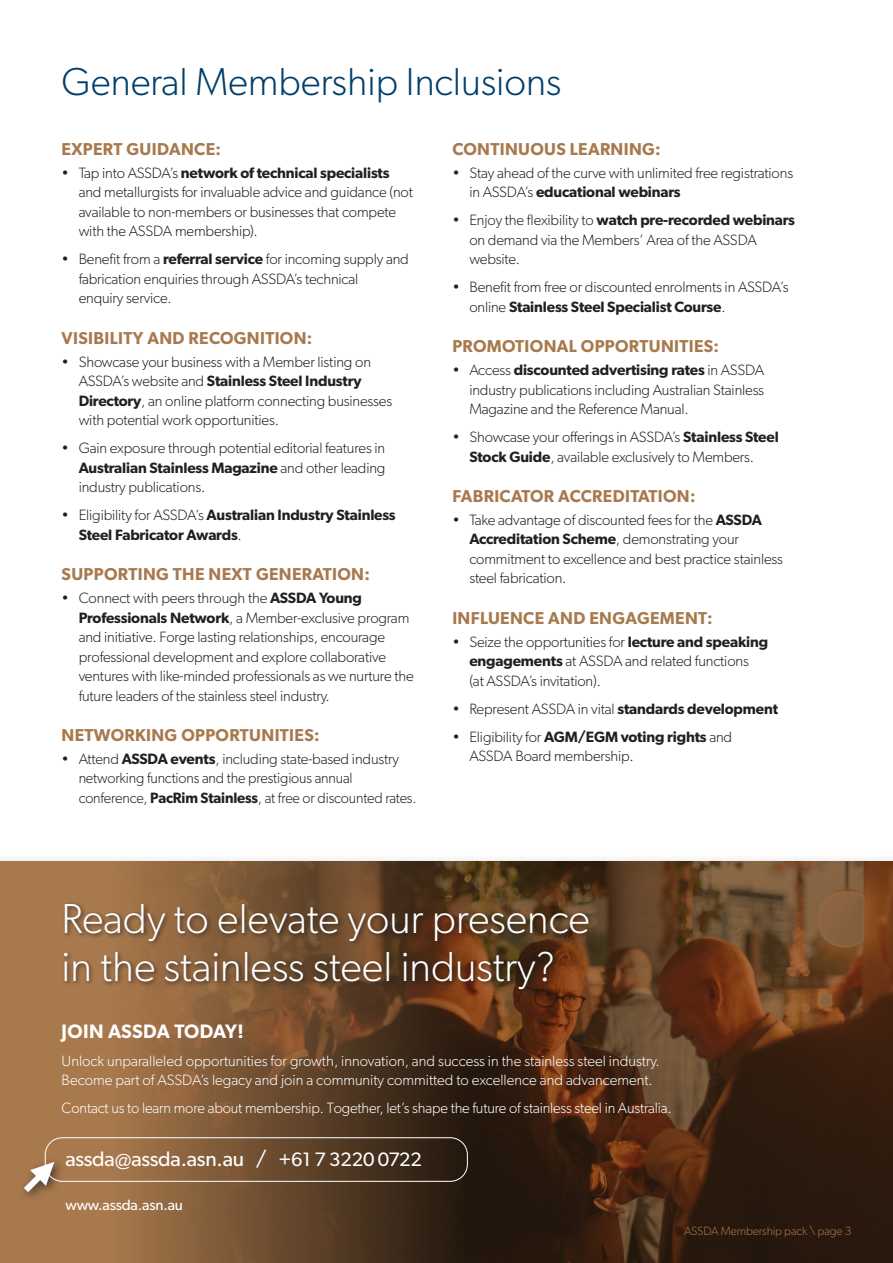
<style>
.page{position:relative;width:893px;height:1263px;background:#fff}
.page>*{position:absolute;margin:0;border:0;box-sizing:border-box;transform-origin:0 0}
.Headline{font:300 42px/48px "Gibson";color:#fff}
.Headline-2{font:300 39px "Gibson";color:#003e6b}
.body{font:21px "Gibson";letter-spacing:-.01em;color:#fff}
.Heading_3{font:600 19.5px "Gibson";letter-spacing:.01em;color:#fff}
.Heading_3-2{font:600 17.25px "Gibson";letter-spacing:.02em;color:#a8794d}
.body-2{font:300 15px/19.5px "Gibson";letter-spacing:-.01em;color:#231f20}
.Bullet{font:300 15px/19.5px "Gibson";letter-spacing:-.01em;color:#231f20}
.body-3{font:300 15px/19.5px "Gibson";color:#fff}
.body-4{font:600 15px/19.5px "Gibson";letter-spacing:-.01em;color:#231f20}
.body-5{font:15px "Gibson";letter-spacing:-.01em;color:#fff}
.body-6{font:300 12px "Gibson";letter-spacing:-.01em;color:#a8794d}
.s1{font-weight:600}
.s2{font-weight:300}
.s3{font-size:19.5px}
</style>
<div class="page">
<div style="left:0;top:861px;width:893px;height:402px;background:#a8794d"></div>
<img style="left:138px;top:861px;width:755px;height:402px">
<div style="left:62px;top:901px;width:532px;height:94px;background:#231f20;opacity:.75"></div>
<div style="left:19px;top:1156px;width:46px;height:47px;background:#231f20;opacity:.75"></div>
<svg style="left:24px;top:1162px;width:30px;height:30px"></svg>
<div style="left:45px;top:1137px;width:423px;height:45px;border:1px solid #fff;border-radius:17px"></div>
<p class="Headline-2" style="left:62px;top:58px;width:501px">General Membership Inclusions</p>
<p class="Heading_3-2" style="left:62px;top:139px;width:161px">EXPERT GUIDANCE:</p>
<p class="Bullet" style="left:79px;top:162px;width:336px;text-indent:-17px">• Tap into ASSDA’s <span class="s1">network of technical specialists </span>and metallurgists for invaluable advice and guidance (not available to non-members or businesses that compete with the ASSDA membership).</p>
<p class="Bullet" style="left:79px;top:249px;width:332px;text-indent:-17px">• Benefit from a <span class="s1">referral service</span> for incoming supply and fabrication enquiries through ASSDA’s technical<br>enquiry service.</p>
<p class="Heading_3-2" style="left:62px;top:328px;width:252px">VISIBILITY AND RECOGNITION:</p>
<p class="body-2" style="left:79px;top:351px;width:315px;text-indent:-17px">• Showcase your business with a Member listing on ASSDA’s website and <span class="s1">Stainless Steel Industry Directory</span>, an online platform connecting businesses with potential work opportunities.</p>
<p class="body-2" style="left:79px;top:438px;width:308px;text-align:justify;text-indent:-17px">• Gain exposure through potential editorial features in <span class="s1">Australian Stainless Magazine</span> and other leading industry publications.</p>
<p class="body-4" style="left:79px;top:505px;width:319px;text-indent:-17px"><span class="s2">• Eligibility for ASSDA’s</span> Australian Industry Stainless<br>Steel Fabricator Awards<span class="s2">.</span></p>
<p class="Heading_3-2" style="left:62px;top:564px;width:310px">SUPPORTING THE NEXT GENERATION:</p>
<p class="body-2" style="left:79px;top:588px;width:337px;text-indent:-17px">• Connect with peers through the <span class="s1">ASSDA Young Professionals Network</span>, a Member-exclusive program and initiative. Forge lasting relationships, encourage professional development and explore collaborative ventures with like-minded professionals as we nurture the future leaders of the stainless steel industry.</p>
<p class="Heading_3-2" style="left:62px;top:725px;width:260px">NETWORKING OPPORTUNITIES:</p>
<p class="body-2" style="left:79px;top:749px;width:339px;text-indent:-17px">• Attend <span class="s1">ASSDA events</span>, including state-based industry networking functions and the prestigious annual conference, <span class="s1">PacRim Stainless</span>, at free or discounted rates.</p>
<p class="Heading_3-2" style="left:452px;top:139px;width:210px">CONTINUOUS LEARNING:</p>
<p class="body-2" style="left:469px;top:162px;width:325px;text-indent:-17px">• Stay ahead of the curve with unlimited free registrations in ASSDA’s <span class="s1">educational webinars</span></p>
<p class="body-2" style="left:469px;top:210px;width:327px;text-indent:-17px">• Enjoy the flexibility to <span class="s1">watch pre-recorded webinars </span>on demand via the Members’ Area of the ASSDA website.</p>
<p class="body-2" style="left:469px;top:277px;width:321px;text-indent:-17px">• Benefit from free or discounted enrolments in ASSDA’s online <span class="s1">Stainless Steel Specialist Course</span>.</p>
<p class="Heading_3-2" style="left:452px;top:336px;width:268px">PROMOTIONAL OPPORTUNITIES:</p>
<p class="body-2" style="left:469px;top:360px;width:296px;text-align:justify;text-indent:-17px">• Access <span class="s1">discounted advertising rates</span> in ASSDA industry publications including Australian Stainless Magazine and the Reference Manual.</p>
<p class="body-2" style="left:452px;top:427px;width:328px;text-align:center">• Showcase your offerings in ASSDA’s <span class="s1">Stainless Steel<br>Stock Guide</span>, available exclusively to Members.</p>
<p class="Heading_3-2" style="left:452px;top:486px;width:245px">FABRICATOR ACCREDITATION:</p>
<p class="body-2" style="left:469px;top:510px;width:315px;text-indent:-17px">• Take advantage of discounted fees for the <span class="s1">ASSDA Accreditation Scheme</span>, demonstrating your commitment to excellence and best practice stainless steel fabrication.</p>
<p class="Heading_3-2" style="left:452px;top:608px;width:262px">INFLUENCE AND ENGAGEMENT:</p>
<p class="body-2" style="left:469px;top:632px;width:300px;text-indent:-17px">• Seize the opportunities for <span class="s1">lecture and speaking engagements</span> at ASSDA and related functions<br>(at ASSDA’s invitation).</p>
<p class="body-2" style="left:452px;top:699px;width:327px">• Represent ASSDA in vital <span class="s1">standards development</span></p>
<p class="body-2" style="left:469px;top:727px;width:264px;text-indent:-17px">• Eligibility for <span class="s1">AGM/EGM voting rights</span> and<br>ASSDA Board membership.</p>
<p class="Headline" style="left:62px;top:894px;width:530px">Ready to elevate your presence in the stainless steel industry?</p>
<p class="Heading_3" style="left:62px;top:1019px;width:184px">JOIN ASSDA TODAY!</p>
<p class="body-3" style="left:62px;top:1051px;width:600px">Unlock unparalleled opportunities for growth, innovation, and success in the stainless steel industry.<br>Become part of ASSDA’s legacy and join a community committed to excellence and advancement.</p>
<p class="body-3" style="left:62px;top:1098px;width:611px">Contact us to learn more about membership. Together, let’s shape the future of stainless steel in Australia.</p>
<p class="body" style="left:65px;top:1146px;width:358px">assda@assda.asn.au / <span class="s3">+61 7 3220 0722</span></p>
<p class="body-5" style="left:65px;top:1196px;width:119px">www.assda.asn.au</p>
<p class="body-6" style="left:684px;top:1223px;width:169px">ASSDA Membership pack \ page 3</p>
</div>
